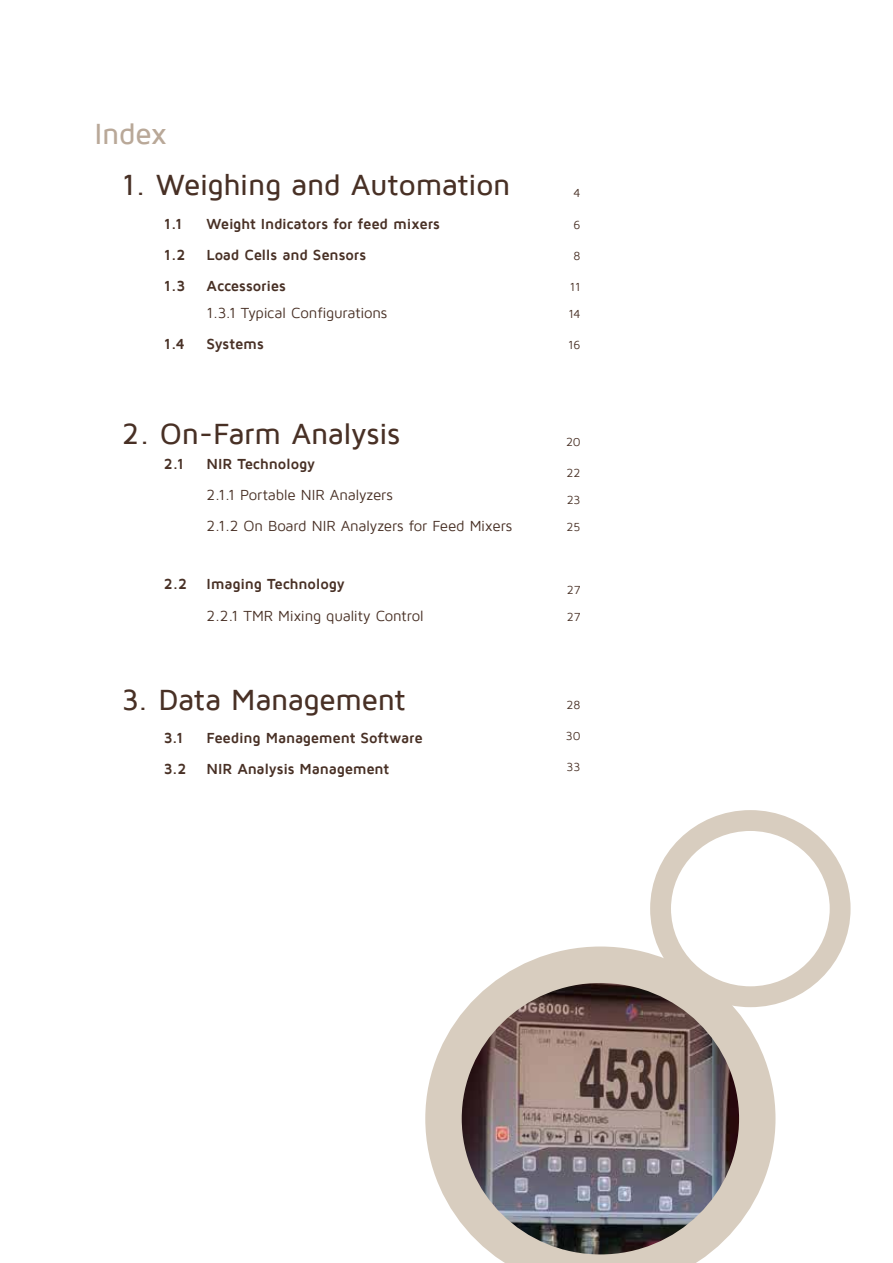
<style>
.page{position:relative;width:893px;height:1263px;background:#fff}
.page>*{position:absolute;margin:0;border:0;box-sizing:border-box;transform-origin:0 0}
.t1{font:500 30px "Maven Pro";letter-spacing:-.015em;color:#483025}
.t2{font:500 30px "Maven Pro";letter-spacing:-.02em;color:#b9a898}
.t3{font:700 15px "Maven Pro";letter-spacing:-.015em;color:#483025}
.t4{font:15px/31.2px "Maven Pro";letter-spacing:-.015em;color:#483025}
.t5{font:12px "Maven Pro";letter-spacing:-.005em;color:#483025}
</style>
<div class="page">
<svg style="left:425px;top:946px;width:350px;height:317px"></svg>
<div style="left:650px;top:810px;width:201px;height:197px;border:21px solid #d8cdbf;border-radius:50%"></div>
<h1 class="t2" style="left:94px;top:118px;width:74px">Index</h1>
<h1 class="t1" style="left:122px;top:169px;width:390px">1. Weighing and Automation</h1>
<p class="t3" style="left:164px;top:216px;width:20px">1.1</p>
<p class="t3" style="left:206px;top:216px;width:235px">Weight Indicators for feed mixers</p>
<p class="t3" style="left:164px;top:247px;width:23px">1.2</p>
<p class="t3" style="left:206px;top:247px;width:161px">Load Cells and Sensors</p>
<p class="t3" style="left:164px;top:278px;width:23px">1.3</p>
<p class="t3" style="left:206px;top:278px;width:81px">Accessories</p>
<p class="t4" style="left:206px;top:298px;width:182px">1.3.1 Typical Configurations</p>
<p class="t3" style="left:164px;top:336px;width:22px">1.4</p>
<p class="t3" style="left:206px;top:336px;width:59px">Systems</p>
<h1 class="t1" style="left:122px;top:418px;width:280px">2. On-Farm Analysis</h1>
<p class="t3" style="left:164px;top:456px;width:22px">2.1</p>
<p class="t3" style="left:206px;top:456px;width:110px">NIR Technology</p>
<p class="t4" style="left:206px;top:479px;width:307px">2.1.1 Portable NIR Analyzers<br>2.1.2 On Board NIR Analyzers for Feed Mixers</p>
<p class="t3" style="left:164px;top:576px;width:25px">2.2</p>
<p class="t3" style="left:206px;top:576px;width:140px">Imaging Technology</p>
<p class="t4" style="left:206px;top:600px;width:219px">2.2.1 TMR Mixing quality Control</p>
<h1 class="t1" style="left:122px;top:683px;width:285px">3. Data Management</h1>
<p class="t3" style="left:164px;top:730px;width:21px">3.1</p>
<p class="t3" style="left:206px;top:730px;width:218px">Feeding Management Software</p>
<p class="t3" style="left:164px;top:761px;width:24px">3.2</p>
<p class="t3" style="left:206px;top:761px;width:184px">NIR Analysis Management</p>
<p class="t5" style="left:573px;top:187px;width:9px">4</p>
<p class="t5" style="left:574px;top:218px;width:8px">6</p>
<p class="t5" style="left:574px;top:250px;width:8px">8</p>
<p class="t5" style="left:570px;top:281px;width:12px">11</p>
<p class="t5" style="left:568px;top:308px;width:14px">14</p>
<p class="t5" style="left:568px;top:339px;width:14px">16</p>
<p class="t5" style="left:566px;top:436px;width:16px">20</p>
<p class="t5" style="left:567px;top:467px;width:15px">22</p>
<p class="t5" style="left:567px;top:494px;width:15px">23</p>
<p class="t5" style="left:566px;top:521px;width:16px">25</p>
<p class="t5" style="left:567px;top:583px;width:15px">27</p>
<p class="t5" style="left:567px;top:610px;width:15px">27</p>
<p class="t5" style="left:567px;top:699px;width:15px">28</p>
<p class="t5" style="left:566px;top:730px;width:16px">30</p>
<p class="t5" style="left:567px;top:761px;width:15px">33</p>
</div>
